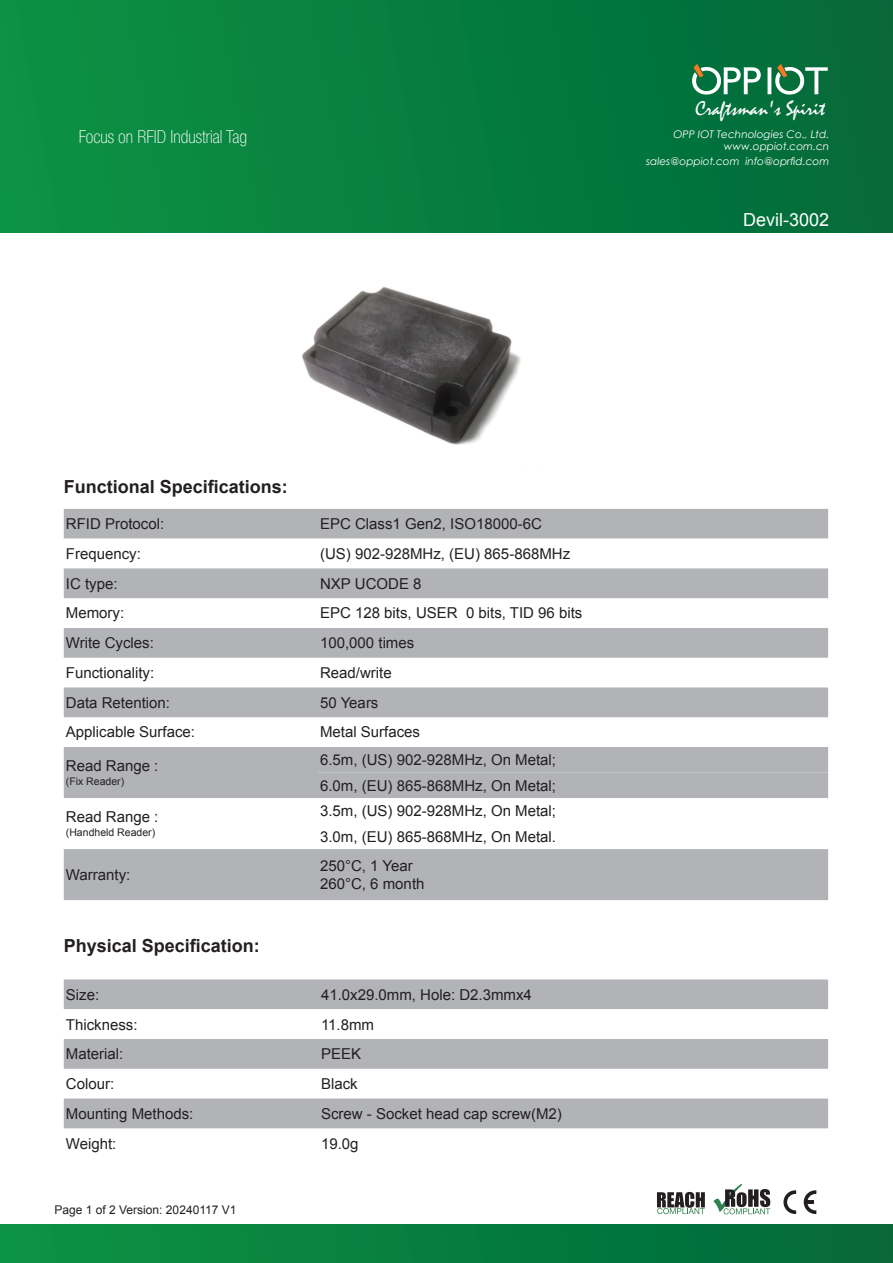
<style>
.page{position:relative;width:893px;height:1263px;background:#fff}
.page>*{position:absolute;margin:0;border:0;box-sizing:border-box;transform-origin:0 0}
.t1{font:21px "Mistral";color:#fff}
.t2{font:700 18px "Arial";color:#231f20}
.t3{font:100 condensed 18px "Helvetica Neue LT Pro";color:#fff}
.t4{font:18px "Arial";color:#fff}
.t5{font:15px/25.5px "Arial";color:#231f20}
.t6{font:12px "Arial";color:#231f20}
.t7{font:italic 10.5px/14.2px "Century Gothic";color:#fff;text-align:right}
.t8{font:10.5px "Arial";color:#231f20}
</style>
<div class="page">
<div style="left:0;top:0;width:893px;height:232px;background:linear-gradient(to right,#0c9244,#02683a)"></div>
<div style="left:0;top:1225px;width:893px;height:38px;background:linear-gradient(to right,#0c9344,#026839)"></div>
<svg style="left:692px;top:64px;width:136px;height:31px"></svg>
<div style="left:64px;top:509px;width:764px;height:30px;background:#b2b3b7"></div>
<svg style="left:64px;top:568px;width:764px;height:332px;fill:#b2b3b7"></svg>
<div style="left:64px;top:979px;width:764px;height:30px;background:#b2b3b7"></div>
<svg style="left:64px;top:1128px;width:764px;height:1px"></svg>
<svg style="left:64px;top:1039px;width:764px;height:89px;fill:#b2b3b7"></svg>
<svg style="left:783px;top:1190px;width:13px;height:24px"></svg>
<svg style="left:804px;top:1190px;width:12px;height:24px"></svg>
<svg style="left:713px;top:1184px;width:57px;height:30px"></svg>
<svg style="left:657px;top:1192px;width:48px;height:22px"></svg>
<img style="left:302px;top:287px;width:219px;height:158px">
<p class="t3" style="left:79px;top:127px;width:170px">Focus on RFID Industrial Tag</p>
<h1 class="t1" style="left:696px;top:96px;width:131px">Craftsman's Spirit</h1>
<p class="t7" style="left:673px;top:127px;width:157px">OPP IOT Technologies Co., Ltd.</p>
<p class="t7" style="left:646px;top:139px;width:185px">www.oppiot.com.cn sales@oppiot.com info@oprfid.com</p>
<p class="t4" style="left:743px;top:208px;width:88px">Devil-3002</p>
<p class="t2" style="left:64px;top:474px;width:226px">Functional Specifications:</p>
<p class="t5" style="left:66px;top:511px;width:100px">RFID Protocol:</p>
<p class="t5" style="left:320px;top:511px;width:223px">EPC Class1 Gen2, ISO18000-6C</p>
<p class="t5" style="left:66px;top:541px;width:77px">Frequency:</p>
<p class="t5" style="left:320px;top:541px;width:252px">(US) 902-928MHz, (EU) 865-868MHz</p>
<p class="t5" style="left:66px;top:571px;width:53px">IC type:</p>
<p class="t5" style="left:320px;top:571px;width:103px">NXP UCODE 8</p>
<p class="t5" style="left:66px;top:600px;width:60px">Memory:</p>
<p class="t5" style="left:320px;top:600px;width:264px">EPC 128 bits, USER 0 bits, TID 96 bits</p>
<p class="t5" style="left:66px;top:630px;width:90px">Write Cycles:</p>
<p class="t5" style="left:320px;top:630px;width:96px">100,000 times</p>
<p class="t5" style="left:66px;top:660px;width:90px">Functionality:</p>
<p class="t5" style="left:320px;top:660px;width:73px">Read/write</p>
<p class="t5" style="left:66px;top:690px;width:106px">Data Retention:</p>
<p class="t5" style="left:320px;top:690px;width:60px">50 Years</p>
<p class="t5" style="left:66px;top:720px;width:131px">Applicable Surface:</p>
<p class="t5" style="left:320px;top:720px;width:102px">Metal Surfaces</p>
<p class="t5" style="left:66px;top:753px;width:94px">Read Range :</p>
<p class="t8" style="left:66px;top:775px;width:60px">(Fix Reader)</p>
<p class="t5" style="left:320px;top:747px;width:237px">6.5m, (US) 902-928MHz, On Metal;<br>6.0m, (EU) 865-868MHz, On Metal;</p>
<p class="t5" style="left:66px;top:804px;width:94px">Read Range :</p>
<p class="t8" style="left:66px;top:826px;width:91px">(Handheld Reader)</p>
<p class="t5" style="left:320px;top:798px;width:237px">3.5m, (US) 902-928MHz, On Metal;<br>3.0m, (EU) 865-868MHz, On Metal.</p>
<p class="t5" style="left:66px;top:862px;width:66px">Warranty:</p>
<p class="t5" style="left:320px;top:857px;width:106px;line-height:18px">250°С, 1 Year<br>260°С, 6 month</p>
<p class="t2" style="left:64px;top:934px;width:198px">Physical Specification:</p>
<p class="t5" style="left:66px;top:982px;width:35px">Size:</p>
<p class="t5" style="left:321px;top:982px;width:212px">41.0x29.0mm, Hole: D2.3mmx4</p>
<p class="t5" style="left:66px;top:1012px;width:73px">Thickness:</p>
<p class="t5" style="left:321px;top:1012px;width:55px">11.8mm</p>
<p class="t5" style="left:66px;top:1041px;width:59px">Material:</p>
<p class="t5" style="left:321px;top:1041px;width:42px">PEEK</p>
<p class="t5" style="left:66px;top:1071px;width:50px">Colour:</p>
<p class="t5" style="left:321px;top:1071px;width:38px">Black</p>
<p class="t5" style="left:66px;top:1101px;width:129px">Mounting Methods:</p>
<p class="t5" style="left:321px;top:1101px;width:242px">Screw - Socket head cap screw(M2)</p>
<p class="t5" style="left:66px;top:1131px;width:52px">Weight:</p>
<p class="t5" style="left:321px;top:1131px;width:39px">19.0g</p>
<p class="t6" style="left:55px;top:1202px;width:183px">Page 1 of 2 Version: 20240117 V1</p>
</div>
